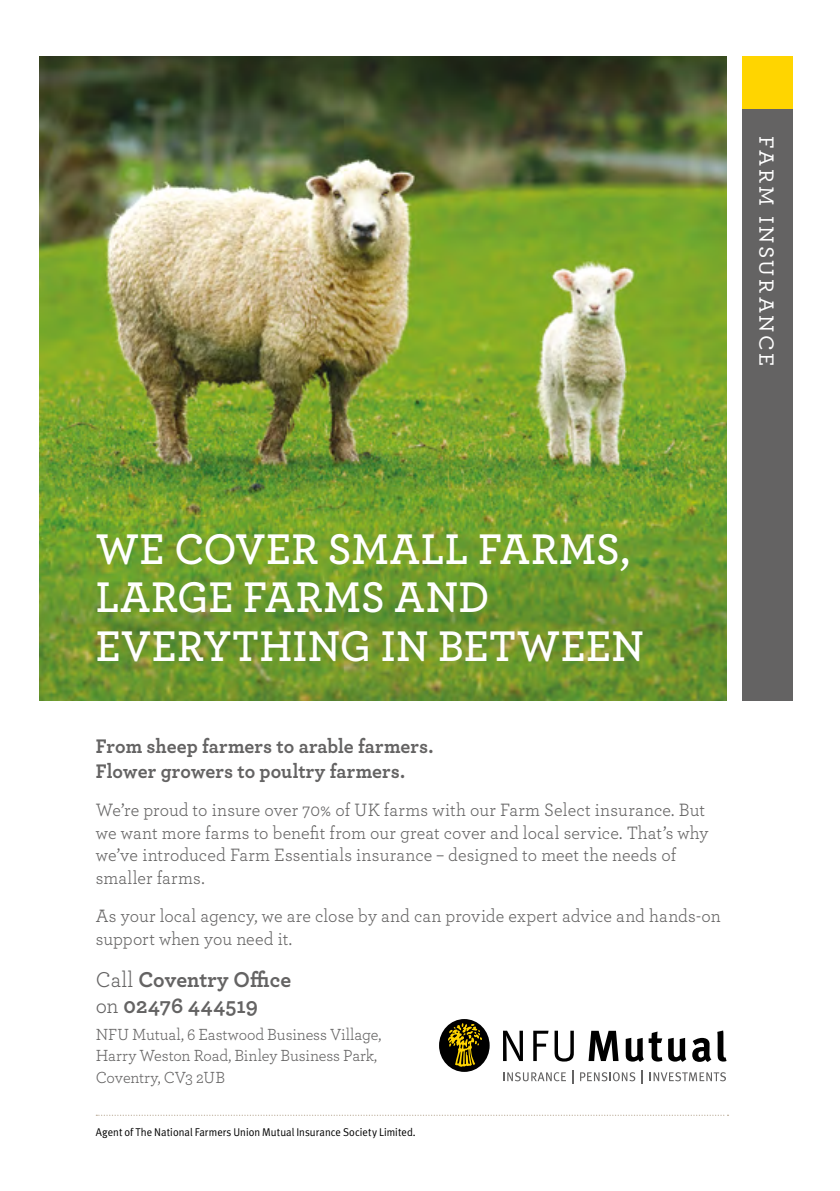
<style>
.page{position:relative;width:840px;height:1191px;background:#fff}
.page>*{position:absolute;margin:0;border:0;box-sizing:border-box;transform-origin:0 0}
.t1{font:600 45px/48.8px "Archer";letter-spacing:.005em;color:#fff;scale:.96 1}
.t2{font:700 22.4px/26.2px "Archer";color:#646363;scale:.96 1}
.t3{font:500 21.6px "Archer";letter-spacing:.115em;color:#fff;scale:1.05 1}
.t4{font:700 20.6px/24.8px "Archer";color:#646363;scale:.96 1}
.t5{font:18.8px/22.4px "Archer";letter-spacing:.005em;color:#646363;scale:.96 1}
.t6{font:16.8px/21.6px "Archer";letter-spacing:-.01em;color:#646363;scale:.96 1}
.t7{font:11.2px "Meta Plus Normal";letter-spacing:.005em;color:#000;scale:.96 1}
.s1{font-weight:400}
</style>
<div class="page">
<img style="left:40px;top:56px;width:686px;height:644px">
<div style="left:741px;top:56px;width:51px;height:53px;background:#ffd500"></div>
<div style="left:741px;top:109px;width:51px;height:591px;background:#646363"></div>
<svg style="left:503px;top:1030px;width:19px;height:31px"></svg>
<svg style="left:533px;top:1030px;width:15px;height:31px"></svg>
<svg style="left:554px;top:1030px;width:19px;height:31px"></svg>
<svg style="left:588px;top:1030px;width:30px;height:31px"></svg>
<svg style="left:625px;top:1031px;width:61px;height:30px"></svg>
<svg style="left:692px;top:1038px;width:19px;height:24px"></svg>
<svg style="left:717px;top:1030px;width:9px;height:31px"></svg>
<div style="left:439px;top:1019px;width:50px;height:53px;background:#000;border-radius:50%"></div>
<svg style="left:447px;top:1022px;width:35px;height:45px"></svg>
<svg style="left:503px;top:1072px;width:62px;height:9px"></svg>
<svg style="left:580px;top:1072px;width:55px;height:9px"></svg>
<svg style="left:649px;top:1072px;width:76px;height:9px"></svg>
<svg style="left:641px;top:1070px;width:1px;height:13px"></svg>
<svg style="left:96px;top:1114px;width:632px;height:2px"></svg>
<p class="t3" style="left:781px;top:136px;width:221px;rotate:90deg">FARM INSURANCE</p>
<h1 class="t1" style="left:96px;top:521px;width:572px">WE COVER SMALL FARMS,<br>LARGE FARMS AND<br>EVERYTHING IN BETWEEN</h1>
<p class="t4" style="left:96px;top:732px;width:353px">From sheep farmers to arable farmers.<br>Flower growers to poultry farmers.</p>
<p class="t5" style="left:96px;top:797px;width:639px">We’re proud to insure over 70% of UK farms with our Farm Select insurance. But we want more farms to benefit from our great cover and local service. That’s why we’ve introduced Farm Essentials insurance – designed to meet the needs of smaller farms.</p>
<p class="t5" style="left:96px;top:903px;width:652px">As your local agency, we are close by and can provide expert advice and hands-on support when you need it.</p>
<p class="t2" style="left:96px;top:964px;width:205px"><span class="s1">Call</span> Coventry Office <span class="s1">on</span> 02476 444519</p>
<p class="t6" style="left:96px;top:1022px;width:299px">NFU Mutual, 6 Eastwood Business Village,<br>Harry Weston Road, Binley Business Park,<br>Coventry, CV3 2UB</p>
<p class="t7" style="left:96px;top:1125px;width:335px">Agent of The National Farmers Union Mutual Insurance Society Limited.</p>
</div>
